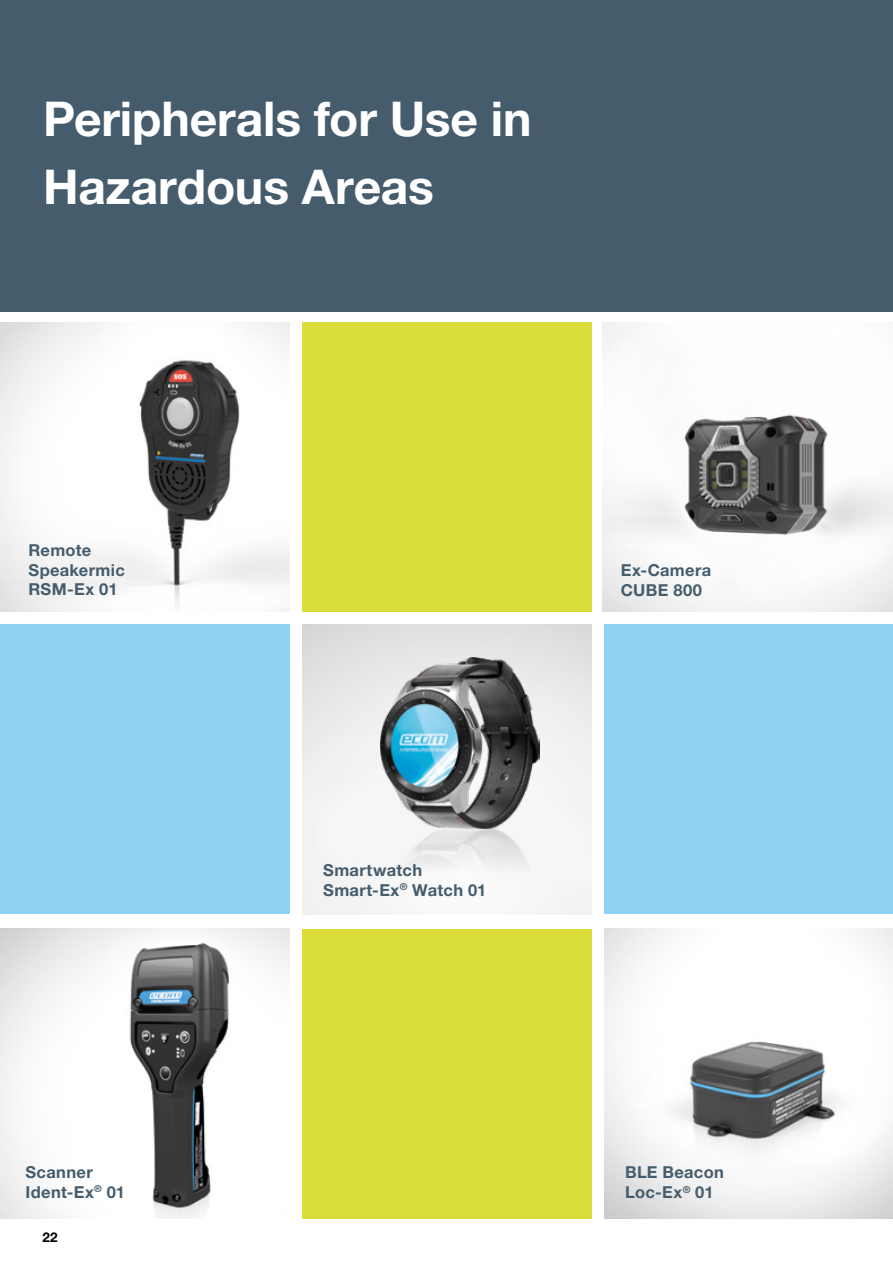
<style>
.page{position:relative;width:893px;height:1263px;background:#fff}
.page>*{position:absolute;margin:0;border:0;box-sizing:border-box;transform-origin:0 0}
.t1{font:700 48px/67.9px "Helvetica Neue LTW1 G";letter-spacing:-.005em;color:#fff}
.t2{font:700 16.5px/19.8px "Helvetica Neue LTW1 G";letter-spacing:.02em;color:#455c6d}
.t3{font:700 13.5px "Helvetica Neue LTW1 G";color:#000}
</style>
<div class="page">
<div style="left:0;top:0;width:893px;height:312px;background:#455c6d"></div>
<div style="left:0;top:625px;width:289px;height:289px;background:#91d2f4"></div>
<img style="left:0;top:929px;width:289px;height:289px">
<img style="left:302px;top:625px;width:290px;height:289px">
<img style="left:383px;top:825px;width:162px;height:89px">
<img style="left:381px;top:657px;width:158px;height:172px">
<div style="left:302px;top:929px;width:290px;height:289px;background:#dbdd3a"></div>
<div style="left:605px;top:625px;width:288px;height:289px;background:#91d2f4"></div>
<img style="left:605px;top:929px;width:288px;height:289px">
<div style="left:302px;top:322px;width:290px;height:290px;background:#dbdd3a"></div>
<img style="left:0;top:322px;width:290px;height:290px">
<img style="left:603px;top:322px;width:289px;height:290px">
<img style="left:690px;top:507px;width:148px;height:105px">
<h1 class="t1" style="left:43px;top:85px;width:490px">Peripherals for Use in<br>Hazardous Areas</h1>
<p class="t2" style="left:28px;top:540px;width:98px">Remote<br>Speakermic<br>RSM-Ex 01</p>
<p class="t2" style="left:26px;top:1162px;width:101px">Scanner<br>Ident-Ex<sup>®</sup> 01</p>
<p class="t3" style="left:43px;top:1228px;width:17px">22</p>
<p class="t2" style="left:323px;top:860px;width:165px">Smartwatch<br>Smart-Ex<sup>®</sup> Watch 01</p>
<p class="t2" style="left:621px;top:560px;width:92px">Ex-Camera<br>CUBE 800</p>
<p class="t2" style="left:625px;top:1162px;width:100px">BLE Beacon<br>Loc-Ex<sup>®</sup> 01</p>
</div>
